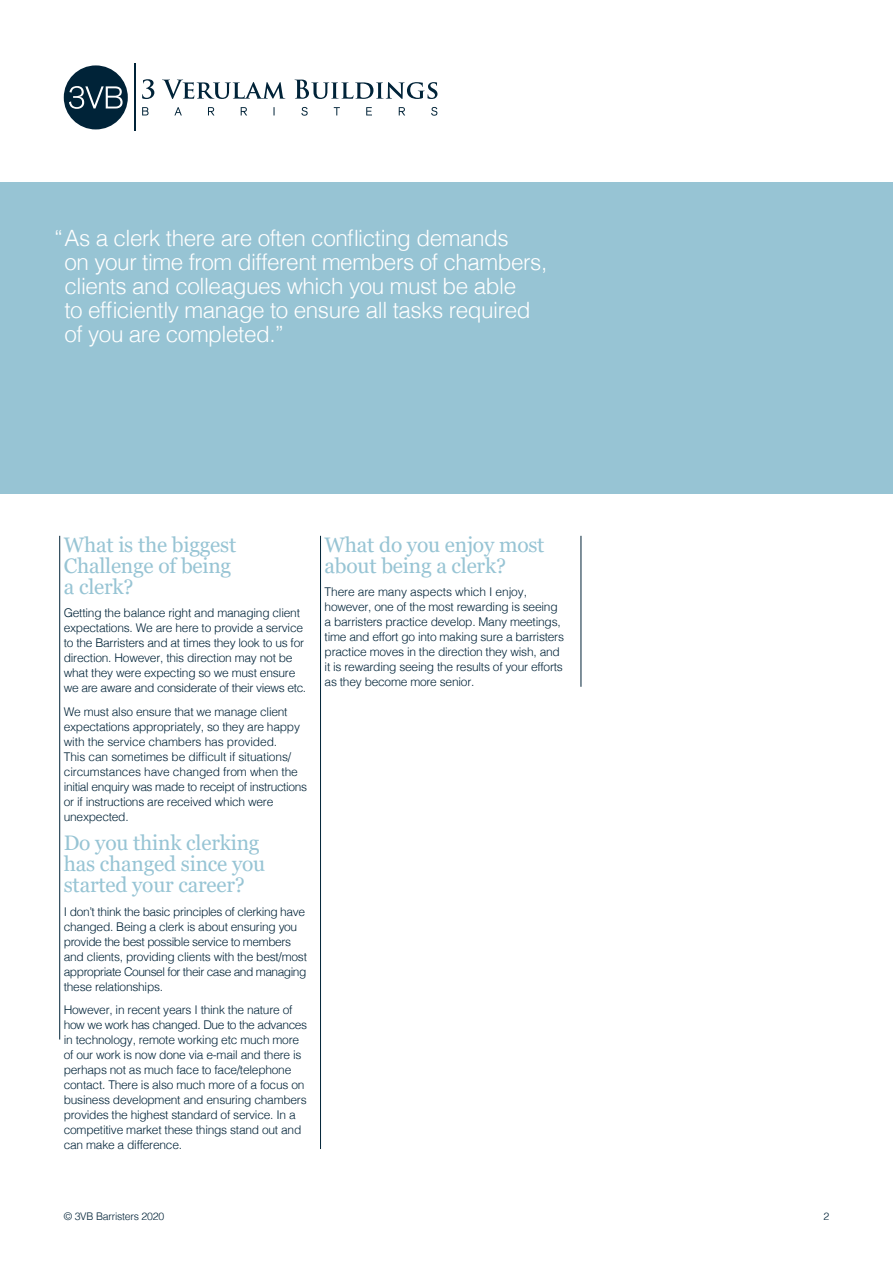
<style>
.page{position:relative;width:893px;height:1263px;background:#fff}
.page>*{position:absolute;margin:0;border:0;box-sizing:border-box;transform-origin:0 0}
.t1{font:300 22.5px/24px "Helvetica";letter-spacing:-.02em;color:#fff}
.t2{font:21px/21px "Georgia";letter-spacing:-.01em;color:#97c4d4}
.t3{font:300 12px/15px "Helvetica";letter-spacing:-.02em;color:#002338}
.t4{font:300 10.5px "Helvetica";letter-spacing:-.02em;color:#002338}
</style>
<div class="page">
<hr style="left:59px;top:536px;width:1px;height:503px;background:#002338">
<hr style="left:320px;top:536px;width:1px;height:613px;background:#002338">
<hr style="left:581px;top:536px;width:1px;height:151px;background:#002338">
<div style="left:0;top:183px;width:893px;height:311px;background:#97c4d4"></div>
<div style="left:64px;top:65px;width:64px;height:64px;background:#002338;border-radius:50%"></div>
<hr style="left:134px;top:64px;width:2px;height:67px;background:#002338">
<svg style="left:142px;top:79px;width:295px;height:20px"></svg>
<svg style="left:142px;top:107px;width:295px;height:9px"></svg>
<svg style="left:69px;top:86px;width:54px;height:23px"></svg>
<p class="t1" style="left:65px;top:224px;width:484px;text-indent:-11px">“As a clerk there are often conflicting demands<br>on your time from different members of chambers, clients and colleagues which you must be able<br>to efficiently manage to ensure all tasks required of you are completed.”</p>
<p class="t2" style="left:64px;top:534px;width:174px">What is the biggest<br>Challenge of being a clerk?</p>
<p class="t3" style="left:64px;top:605px;width:244px">Getting the balance right and managing client expectations. We are here to provide a service to the Barristers and at times they look to us for direction. However, this direction may not be what they were expecting so we must ensure we are aware and considerate of their views etc.</p>
<p class="t3" style="left:64px;top:703px;width:245px">We must also ensure that we manage client expectations appropriately, so they are happy with the service chambers has provided.<br>This can sometimes be difficult if situations/ circumstances have changed from when the initial enquiry was made to receipt of instructions or if instructions are received which were unexpected.</p>
<p class="t2" style="left:64px;top:833px;width:203px">Do you think clerking has changed since you started your career?</p>
<p class="t3" style="left:64px;top:903px;width:245px">I don’t think the basic principles of clerking have changed. Being a clerk is about ensuring you provide the best possible service to members and clients, providing clients with the best/most appropriate Counsel for their case and managing these relationships.</p>
<p class="t3" style="left:64px;top:1002px;width:245px">However, in recent years I think the nature of how we work has changed. Due to the advances in technology, remote working etc much more of our work is now done via e-mail and there is perhaps not as much face to face/telephone contact. There is also much more of a focus on business development and ensuring chambers provides the highest standard of service. In a competitive market these things stand out and can make a difference.</p>
<p class="t2" style="left:325px;top:534px;width:221px">What do you enjoy most about being a clerk?</p>
<p class="t3" style="left:325px;top:584px;width:241px">There are many aspects which I enjoy, however, one of the most rewarding is seeing a barristers practice develop. Many meetings, time and effort go into making sure a barristers practice moves in the direction they wish, and it is rewarding seeing the results of your efforts as they become more senior.</p>
<p class="t4" style="left:64px;top:1207px;width:102px">© 3VB Barristers 2020</p>
<p class="t4" style="left:823px;top:1207px;width:7px">2</p>
</div>
